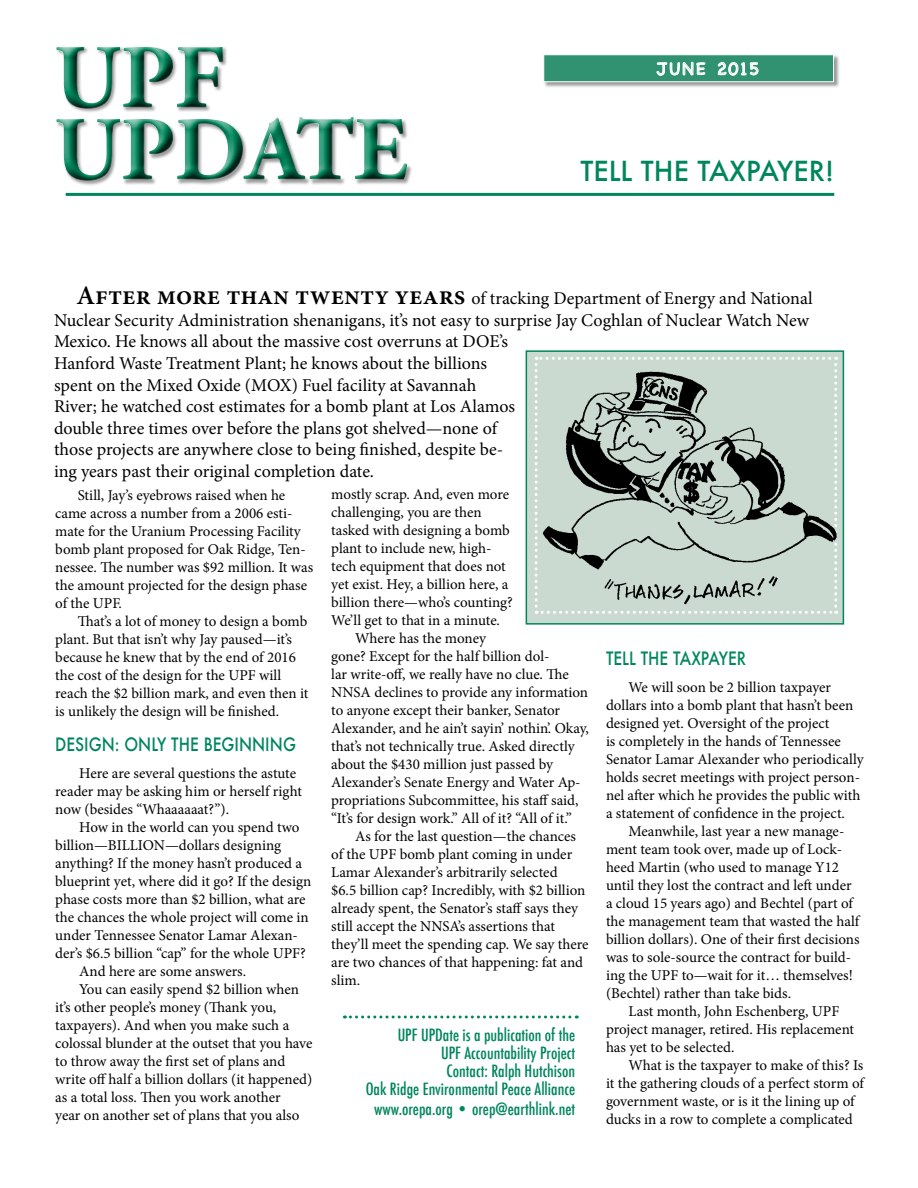
<style>
.page{position:relative;width:918px;height:1188px;background:#fff}
.page>*{position:absolute;margin:0;border:0;box-sizing:border-box;transform-origin:0 0}
.t1{font:700 90px/72px "Adobe Garamond Pro";color:#00865c}
.t2{font:500 27px "Futura";color:#00865c}
.t3{font:18px/21.6px "Minion Pro";letter-spacing:-.005em;color:#000}
.t4{font:500 18px "Futura";color:#00865c;scale:.86 1}
.t5{font:18px "Chalkboard";letter-spacing:.1em;color:#fff}
.t6{font:500 condensed 16.5px/18px "Futura";color:#00865c;text-align:right}
.t7{font:15px/18px "Minion Pro";letter-spacing:-.005em;color:#000}
.s1{font-weight:600;font-size:26.7px}
</style>
<div class="page">
<div style="left:48px;top:39px;width:370px;height:152px;background:#000;opacity:.75"></div>
<hr style="left:66px;top:193px;width:768px;height:3px;background:#00865c">
<div style="left:543px;top:54px;width:297px;height:34px;background:#000;opacity:.4"></div>
<div style="left:544px;top:55px;width:290px;height:27px;background:#309270;border:1px solid #fff"></div>
<svg style="left:656px;top:61px;width:50px;height:15px"></svg>
<svg style="left:718px;top:62px;width:41px;height:14px"></svg>
<svg style="left:344px;top:1016px;width:233px;height:2px"></svg>
<div style="left:526px;top:350px;width:318px;height:275px;background:#cadad0;border:2px solid #00865c"></div>
<svg style="left:535px;top:357px;width:302px;height:257px"></svg>
<img style="left:535px;top:363px;width:302px;height:245px">
<h1 class="t1" style="left:54px;top:44px;width:355px">UPF<br>UPDATE</h1>
<p class="t5" style="left:657px;top:58px;width:104px">JUNE 2015</p>
<h2 class="t2" style="left:580px;top:152px;width:255px">TELL THE TAXPAYER!</h2>
<p class="t3" style="left:54px;top:288px;width:760px;text-indent:22px"><span class="s1">After more than twenty years</span> of tracking Department of Energy and National Nuclear Security Administration shenanigans, it’s not easy to surprise Jay Coghlan of Nuclear Watch New Mexico. He knows all about the massive cost overruns at DOE’s<br>Hanford Waste Treatment Plant; he knows about the billions<br>spent on the Mixed Oxide (MOX) Fuel facility at Savannah<br>River; he watched cost estimates for a bomb plant at Los Alamos<br>double three times over before the plans got shelved—none of<br>those projects are anywhere close to being finished, despite be-<br>ing years past their original completion date.</p>
<p class="t7" style="left:55px;top:486px;width:259px;text-indent:22px">Still, Jay’s eyebrows raised when he came across a number from a 2006 esti&shy;mate for the Uranium Processing Facility bomb plant proposed for Oak Ridge, Ten&shy;nessee. The number was $92 million. It was the amount projected for the design phase of the UPF.</p>
<p class="t7" style="left:55px;top:612px;width:255px;text-indent:22px">That’s a lot of money to design a bomb plant. But that isn’t why Jay paused—it’s because he knew that by the end of 2016 the cost of the design for the UPF will reach the $2 billion mark, and even then it is unlikely the design will be finished.</p>
<p class="t4" style="left:55px;top:732px;width:282px">DESIGN: ONLY THE BEGINNING</p>
<p class="t7" style="left:55px;top:765px;width:248px;text-indent:24px">Here are several questions the astute reader may be asking him or herself right now (besides “Whaaaaaat?”).</p>
<p class="t7" style="left:79px;top:819px;width:222px">How in the world can you spend two</p>
<p class="t7" style="left:55px;top:837px;width:227px">billion—BILLION—dollars designing</p>
<p class="t7" style="left:55px;top:855px;width:248px">anything? If the money hasn’t produced a</p>
<p class="t7" style="left:55px;top:873px;width:258px">blueprint yet, where did it go? If the design</p>
<p class="t7" style="left:55px;top:891px;width:252px">phase costs more than $2 billion, what are</p>
<p class="t7" style="left:55px;top:909px;width:255px">the chances the whole project will come in</p>
<p class="t7" style="left:55px;top:927px;width:244px">under Tennessee Senator Lamar Alexan-</p>
<p class="t7" style="left:55px;top:945px;width:252px">der’s $6.5 billion “cap” for the whole UPF?</p>
<p class="t7" style="left:79px;top:963px;width:168px">And here are some answers.</p>
<p class="t7" style="left:79px;top:981px;width:221px">You can easily spend $2 billion when</p>
<p class="t7" style="left:55px;top:999px;width:223px">it’s other people’s money (Thank you,</p>
<p class="t7" style="left:55px;top:1017px;width:236px">taxpayers). And when you make such a</p>
<p class="t7" style="left:55px;top:1035px;width:259px">colossal blunder at the outset that you have</p>
<p class="t7" style="left:55px;top:1053px;width:232px">to throw away the first set of plans and</p>
<p class="t7" style="left:55px;top:1071px;width:258px">write off half a billion dollars (it happened)</p>
<p class="t7" style="left:55px;top:1089px;width:227px">as a total loss. Then you work another</p>
<p class="t7" style="left:55px;top:1107px;width:246px">year on another set of plans that you also</p>
<p class="t7" style="left:331px;top:485px;width:179px">mostly scrap. And, even more</p>
<p class="t7" style="left:331px;top:503px;width:152px">challenging, you are then</p>
<p class="t7" style="left:331px;top:521px;width:180px">tasked with designing a bomb</p>
<p class="t7" style="left:331px;top:539px;width:162px">plant to include new, high-</p>
<p class="t7" style="left:331px;top:557px;width:176px">tech equipment that does not</p>
<p class="t7" style="left:331px;top:575px;width:179px">yet exist. Hey, a billion here, a</p>
<p class="t7" style="left:331px;top:593px;width:183px">billion there—who’s counting?</p>
<p class="t7" style="left:331px;top:611px;width:170px">We’ll get to that in a minute.</p>
<p class="t7" style="left:355px;top:629px;width:132px">Where has the money</p>
<p class="t7" style="left:331px;top:647px;width:220px">gone? Except for the half billion dol-</p>
<p class="t7" style="left:331px;top:665px;width:239px">lar write-off, we really have no clue. The</p>
<p class="t7" style="left:331px;top:683px;width:258px">NNSA declines to provide any information</p>
<p class="t7" style="left:331px;top:701px;width:230px">to anyone except their banker, Senator</p>
<p class="t7" style="left:331px;top:719px;width:259px">Alexander, and he ain’t sayin’ nothin’. Okay,</p>
<p class="t7" style="left:331px;top:737px;width:245px">that’s not technically true. Asked directly</p>
<p class="t7" style="left:331px;top:755px;width:223px">about the $430 million just passed by</p>
<p class="t7" style="left:331px;top:773px;width:251px">Alexander’s Senate Energy and Water Ap-</p>
<p class="t7" style="left:331px;top:791px;width:249px">propriations Subcommittee, his staff said,</p>
<p class="t7" style="left:331px;top:809px;width:242px">“It’s for design work.” All of it? “All of it.”</p>
<p class="t7" style="left:355px;top:827px;width:222px">As for the last question—the chances</p>
<p class="t7" style="left:331px;top:845px;width:243px">of the UPF bomb plant coming in under</p>
<p class="t7" style="left:331px;top:863px;width:228px">Lamar Alexander’s arbitrarily selected</p>
<p class="t7" style="left:331px;top:881px;width:256px">$6.5 billion cap? Incredibly, with $2 billion</p>
<p class="t7" style="left:331px;top:899px;width:248px">already spent, the Senator’s staff says they</p>
<p class="t7" style="left:331px;top:917px;width:225px">still accept the NNSA’s assertions that</p>
<p class="t7" style="left:331px;top:935px;width:259px">they’ll meet the spending cap. We say there</p>
<p class="t7" style="left:331px;top:953px;width:253px">are two chances of that happening: fat and</p>
<p class="t7" style="left:331px;top:971px;width:30px">slim.</p>
<p class="t6" style="left:366px;top:1026px;width:211px">UPF UPDate is a publication of the<br>UPF Accountability Project<br>Contact: Ralph Hutchison<br>Oak Ridge Environmental Peace Alliance</p>
<p class="t6" style="left:374px;top:1100px;width:203px">www.orepa.org • orep@earthlink.net</p>
<p class="t4" style="left:606px;top:646px;width:165px">TELL THE TAXPAYER</p>
<p class="t7" style="left:606px;top:678px;width:259px;text-indent:22px">We will soon be 2 billion taxpayer dollars into a bomb plant that hasn’t been designed yet. Oversight of the project<br>is completely in the hands of Tennessee Senator Lamar Alexander who periodically holds secret meetings with project person&shy;nel after which he provides the public with a statement of confidence in the project.</p>
<p class="t7" style="left:606px;top:822px;width:255px;text-indent:22px">Meanwhile, last year a new manage&shy;ment team took over, made up of Lock&shy;heed Martin (who used to manage Y12 until they lost the contract and left under a cloud 15 years ago) and Bechtel (part of the management team that wasted the half billion dollars). One of their first decisions was to sole-source the contract for build&shy;ing the UPF to—wait for it… themselves! (Bechtel) rather than take bids.</p>
<p class="t7" style="left:606px;top:1002px;width:250px;text-indent:22px">Last month, John Eschenberg, UPF project manager, retired. His replacement has yet to be selected.</p>
<p class="t7" style="left:606px;top:1056px;width:260px;text-indent:22px">What is the taxpayer to make of this? Is it the gathering clouds of a perfect storm of government waste, or is it the lining up of ducks in a row to complete a complicated</p>
</div>
